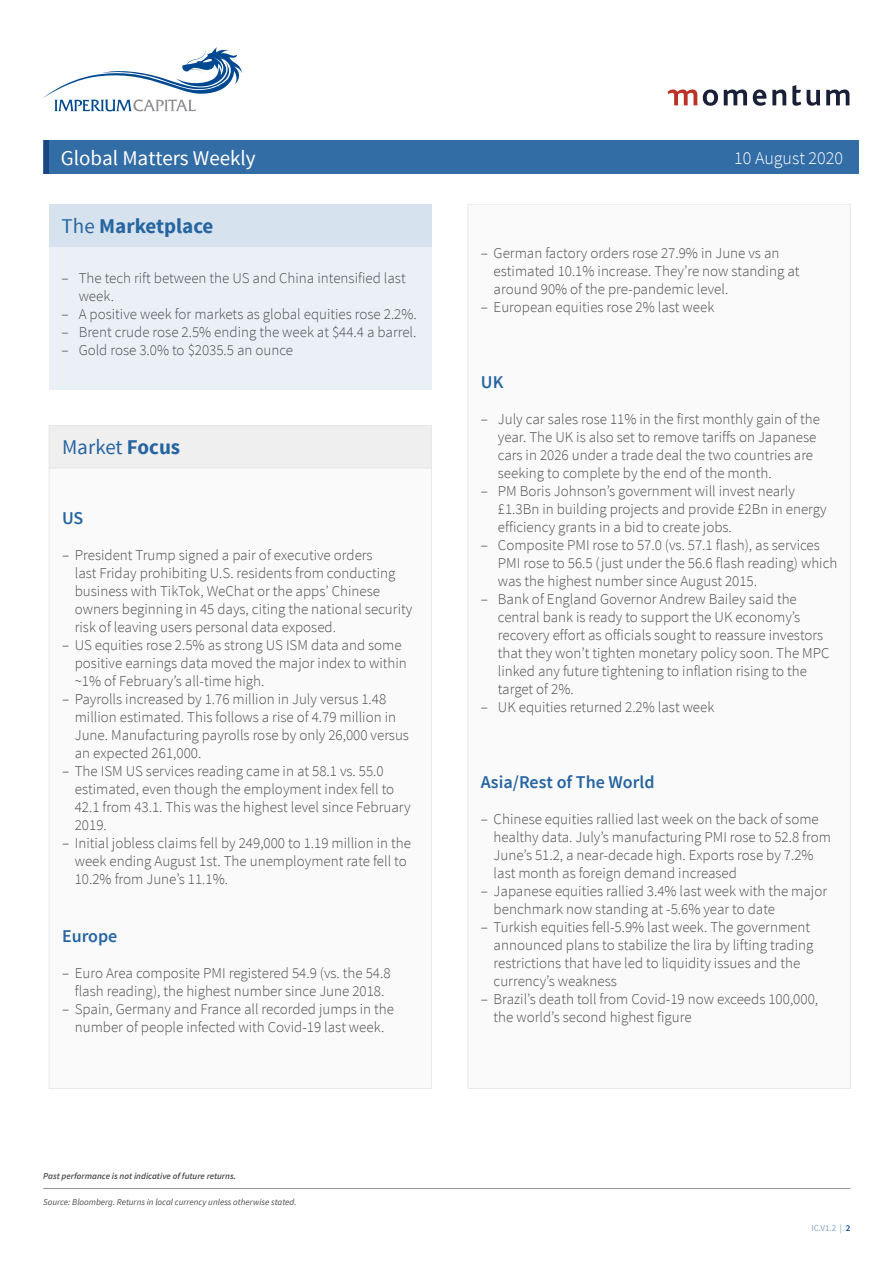
<style>
.page{position:relative;width:893px;height:1263px;background:#fff}
.page>*{position:absolute;margin:0;border:0;box-sizing:border-box;transform-origin:0 0}
.t1{font:21px "Source Sans Pro";color:#fff}
.t2{font:700 21px "Source Sans Pro";color:#2665a1}
.t3{font:21px "Source Sans Pro";color:#2665a1}
.t4{font:600 18px "Source Sans Pro";color:#2665a1}
.t5{font:300 18px "Source Sans Pro";color:#fff}
.t6{font:300 15px/18px "Source Sans Pro";color:#4d4d4f}
.t7{font:italic 9px "Source Sans Pro";color:#4d4d4f}
.t8{font:italic 600 9px "Source Sans Pro";color:#4d4d4f}
.t9{font:9px "Source Sans Pro";color:#80a4c8}
.s1{font-weight:400}
.s2{font-weight:700}
.s3{font-weight:600;color:#004990}
</style>
<div class="page">
<svg style="left:43px;top:47px;width:199px;height:64px"></svg>
<svg style="left:668px;top:89px;width:29px;height:16px"></svg>
<svg style="left:724px;top:89px;width:23px;height:16px"></svg>
<svg style="left:753px;top:89px;width:13px;height:17px"></svg>
<svg style="left:772px;top:89px;width:14px;height:16px"></svg>
<svg style="left:792px;top:85px;width:9px;height:21px"></svg>
<svg style="left:807px;top:90px;width:13px;height:16px"></svg>
<svg style="left:826px;top:89px;width:23px;height:16px"></svg>
<svg style="left:703px;top:89px;width:15px;height:17px"></svg>
<div style="left:44px;top:140px;width:815px;height:34px;background:#336da6"></div>
<hr style="left:44px;top:140px;width:4px;height:34px;background:#194581">
<hr style="left:43px;top:1188px;width:807px;height:1px;background:#939598">
<div style="left:49px;top:247px;width:383px;height:142px;background:#ebf0f6"></div>
<div style="left:49px;top:204px;width:383px;height:43px;background:#d6e2ed"></div>
<div style="left:49px;top:468px;width:382px;height:620px;background:#fafafa"></div>
<div style="left:49px;top:425px;width:382px;height:43px;background:#efefef"></div>
<div style="left:468px;top:204px;width:382px;height:884px;background:#fafafa"></div>
<h1 class="t1" style="left:61px;top:145px;width:196px">Global Matters Weekly</h1>
<p class="t5" style="left:734px;top:147px;width:110px">10 August 2020</p>
<h1 class="t2" style="left:62px;top:213px;width:153px"><span class="s1">The</span> Marketplace</h1>
<p class="t6" style="left:79px;top:269px;width:328px;text-indent:-17px">– The tech rift between the US and China intensified last week.</p>
<p class="t6" style="left:62px;top:305px;width:357px">– A positive week for markets as global equities rose 2.2%.</p>
<p class="t6" style="left:62px;top:323px;width:356px">– Brent crude rose 2.5% ending the week at $44.4 a barrel.</p>
<p class="t6" style="left:62px;top:341px;width:233px">– Gold rose 3.0% to $2035.5 an ounce</p>
<h1 class="t3" style="left:62px;top:434px;width:120px">Market <span class="s2">Focus</span></h1>
<p class="t4" style="left:62px;top:507px;width:23px">US</p>
<p class="t6" style="left:75px;top:546px;width:339px;text-indent:-13px">– President Trump signed a pair of executive orders<br>last Friday prohibiting U.S. residents from conducting business with TikTok, WeChat or the apps’ Chinese owners beginning in 45 days, citing the national security risk of leaving users personal data exposed.</p>
<p class="t6" style="left:75px;top:636px;width:334px;text-indent:-13px">– US equities rose 2.5% as strong US ISM data and some positive earnings data moved the major index to within ~1% of February’s all-time high.</p>
<p class="t6" style="left:75px;top:690px;width:336px;text-indent:-13px">– Payrolls increased by 1.76 million in July versus 1.48 million estimated. This follows a rise of 4.79 million in June. Manufacturing payrolls rose by only 26,000 versus an expected 261,000.</p>
<p class="t6" style="left:75px;top:762px;width:337px;text-indent:-13px">– The ISM US services reading came in at 58.1 vs. 55.0 estimated, even though the employment index fell to 42.1 from 43.1. This was the highest level since February 2019.</p>
<p class="t6" style="left:75px;top:834px;width:338px;text-indent:-13px">– Initial jobless claims fell by 249,000 to 1.19 million in the week ending August 1st. The unemployment rate fell to<br>10.2% from June’s 11.1%.</p>
<p class="t4" style="left:62px;top:924px;width:57px">Europe</p>
<p class="t6" style="left:62px;top:964px;width:330px;text-align:center">– Euro Area composite PMI registered 54.9 (vs. the 54.8 flash reading), the highest number since June 2018.</p>
<p class="t6" style="left:62px;top:1000px;width:334px;text-align:center">– Spain, Germany and France all recorded jumps in the number of people infected with Covid-19 last week.</p>
<p class="t8" style="left:43px;top:1170px;width:194px">Past performance is not indicative of future returns.</p>
<p class="t7" style="left:43px;top:1196px;width:255px">Source: Bloomberg. Returns in local currency unless otherwise stated.</p>
<p class="t6" style="left:494px;top:244px;width:307px;text-indent:-13px">– German factory orders rose 27.9% in June vs an estimated 10.1% increase. They’re now standing at around 90% of the pre-pandemic level.</p>
<p class="t6" style="left:481px;top:298px;width:235px">– European equities rose 2% last week</p>
<p class="t4" style="left:481px;top:371px;width:24px">UK</p>
<p class="t6" style="left:498px;top:410px;width:324px;text-indent:-17px">– July car sales rose 11% in the first monthly gain of the year. The UK is also set to remove tariffs on Japanese cars in 2026 under a trade deal the two countries are seeking to complete by the end of the month.</p>
<p class="t6" style="left:498px;top:482px;width:330px;text-indent:-17px">– PM Boris Johnson’s government will invest nearly £1.3Bn in building projects and provide £2Bn in energy efficiency grants in a bid to create jobs.</p>
<p class="t6" style="left:498px;top:536px;width:341px;text-indent:-17px">– Composite PMI rose to 57.0 (vs. 57.1 flash), as services<br>PMI rose to 56.5 (just under the 56.6 flash reading) which was the highest number since August 2015.</p>
<p class="t6" style="left:498px;top:590px;width:333px;text-indent:-17px">– Bank of England Governor Andrew Bailey said the central bank is ready to support the UK economy’s recovery effort as officials sought to reassure investors that they won’t tighten monetary policy soon. The MPC linked any future tightening to inflation rising to the target of 2%.</p>
<p class="t6" style="left:481px;top:698px;width:235px">– UK equities returned 2.2% last week</p>
<p class="t4" style="left:481px;top:770px;width:175px">Asia/Rest of The World</p>
<p class="t6" style="left:494px;top:810px;width:339px;text-indent:-13px">– Chinese equities rallied last week on the back of some healthy data. July’s manufacturing PMI rose to 52.8 from June’s 51.2, a near-decade high. Exports rose by 7.2% last month as foreign demand increased</p>
<p class="t6" style="left:494px;top:882px;width:335px;text-indent:-13px">– Japanese equities rallied 3.4% last week with the major benchmark now standing at -5.6% year to date</p>
<p class="t6" style="left:494px;top:918px;width:321px;text-indent:-13px">– Turkish equities fell-5.9% last week. The government announced plans to stabilize the lira by lifting trading restrictions that have led to liquidity issues and the currency’s weakness</p>
<p class="t6" style="left:494px;top:990px;width:326px;text-indent:-13px">– Brazil’s death toll from Covid-19 now exceeds 100,000, the world’s second highest figure</p>
<p class="t9" style="left:811px;top:1223px;width:41px">IC.V1.2 | <span class="s3">2</span></p>
</div>
